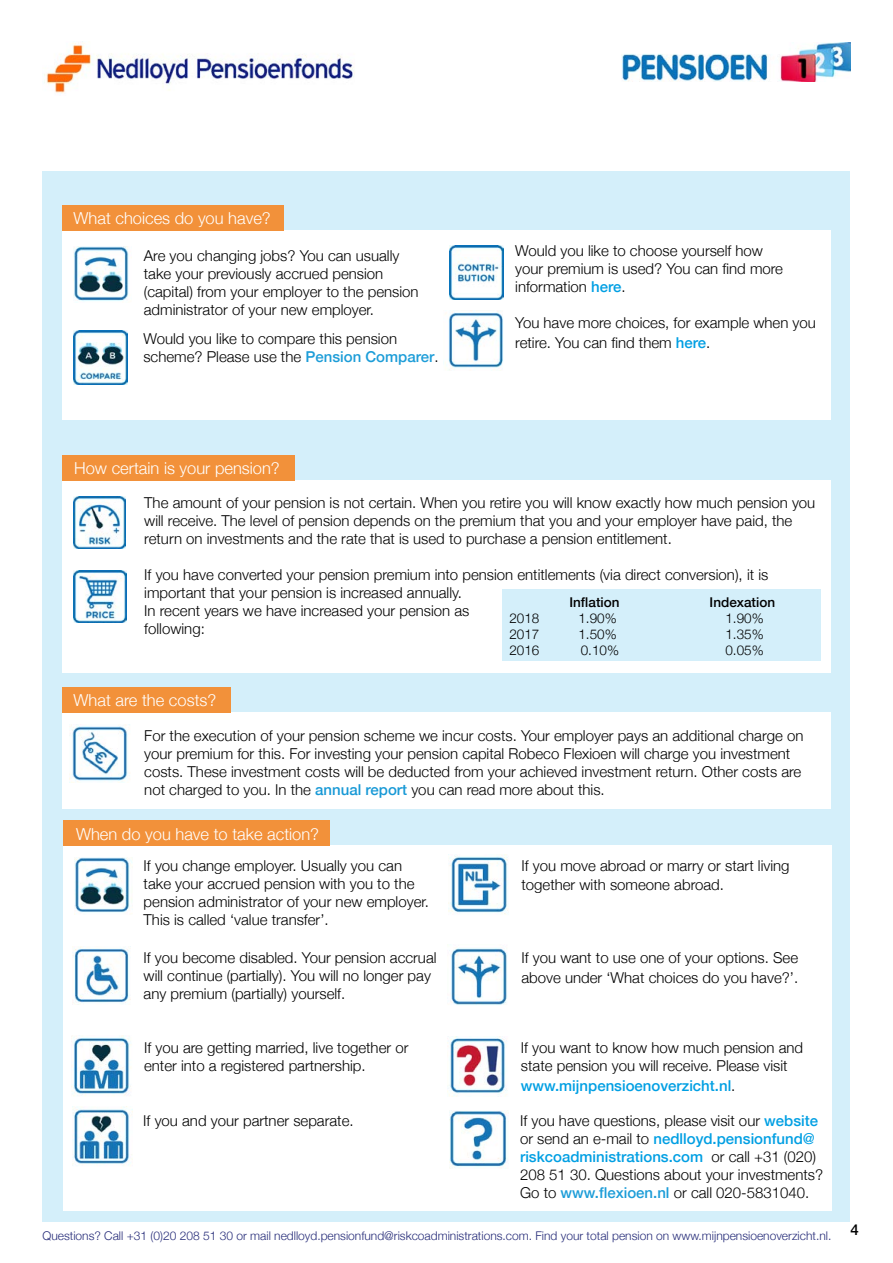
<style>
.page{position:relative;width:893px;height:1263px;background:#fff}
.page>*{position:absolute;margin:0;border:0;box-sizing:border-box;transform-origin:0 0}
.t1{font:300 16.5px "Helvetica Neue";color:#fff}
.t2{font:300 15px/18px "Helvetica Neue";color:#000}
.t3{font:500 15px "Helvetica Neue";color:#009fe3}
.t4{font:500 15px "Helvetica Neue";color:#000}
.t5{font:300 13.5px "Helvetica Neue";color:#000}
.t6{font:500 13.5px "Helvetica Neue";color:#000}
.t7{font:300 12px "Helvetica Neue";color:#252b78}
.s1{font-weight:500;color:#009fe3}
.s2{font-weight:500;color:#1d9dd8}
.s3{font-weight:500;color:#1899d6}
.s4{font-weight:300;color:#000}
</style>
<div class="page">
<div style="left:43px;top:171px;width:807px;height:1050px;background:#d4effa"></div>
<div style="left:62px;top:230px;width:768px;height:189px;background:#fff"></div>
<div style="left:62px;top:205px;width:221px;height:25px;background:#f2913a"></div>
<div style="left:62px;top:481px;width:769px;height:192px;background:#fff"></div>
<div style="left:62px;top:455px;width:233px;height:26px;background:#f2913a"></div>
<div style="left:62px;top:712px;width:768px;height:97px;background:#fff"></div>
<div style="left:62px;top:687px;width:168px;height:25px;background:#f2913a"></div>
<img style="left:74px;top:246px;width:56px;height:56px">
<img style="left:445px;top:311px;width:58px;height:59px">
<img style="left:71px;top:725px;width:59px;height:58px">
<img style="left:44px;top:43px;width:311px;height:51px">
<div style="left:63px;top:846px;width:768px;height:365px;background:#fff"></div>
<div style="left:63px;top:821px;width:267px;height:25px;background:#f2913a"></div>
<img style="left:74px;top:857px;width:58px;height:57px">
<img style="left:72px;top:946px;width:59px;height:59px">
<img style="left:449px;top:855px;width:59px;height:60px">
<img style="left:72px;top:1036px;width:59px;height:60px">
<img style="left:73px;top:1107px;width:59px;height:57px">
<img style="left:447px;top:1036px;width:60px;height:60px">
<img style="left:449px;top:1110px;width:59px;height:58px">
<img style="left:449px;top:948px;width:59px;height:57px">
<img style="left:621px;top:43px;width:229px;height:39px">
<div style="left:502px;top:589px;width:319px;height:71px;background:#d4effa"></div>
<img style="left:74px;top:570px;width:52px;height:53px">
<img style="left:449px;top:245px;width:55px;height:55px">
<img style="left:74px;top:330px;width:54px;height:54px">
<img style="left:74px;top:496px;width:52px;height:52px">
<p class="t1" style="left:74px;top:205px;width:199px">What choices do you have?</p>
<p class="t2" style="left:144px;top:245px;width:276px">Are you changing jobs? You can usually take your previously accrued pension (capital) from your employer to the pension administrator of your new employer.</p>
<p class="t2" style="left:515px;top:241px;width:269px">Would you like to choose yourself how your premium is used? You can find more information <span class="s1">here</span>.</p>
<p class="t2" style="left:515px;top:312px;width:302px;line-height:19.8px">You have more choices, for example when you retire. You can find them <span class="s1">here</span>.</p>
<p class="t2" style="left:143px;top:329px;width:297px">Would you like to compare this pension scheme? Please use the <span class="s2">Pension Comparer</span>.</p>
<p class="t1" style="left:74px;top:455px;width:207px">How certain is your pension?</p>
<p class="t2" style="left:144px;top:492px;width:673px">The amount of your pension is not certain. When you retire you will know exactly how much pension you will receive. The level of pension depends on the premium that you and your employer have paid, the return on investments and the rate that is used to purchase a pension entitlement.</p>
<p class="t2" style="left:144px;top:564px;width:626px">If you have converted your pension premium into pension entitlements (via direct conversion), it is important that your pension is increased annually.<br>In recent years we have increased your pension as<br>following:</p>
<p class="t6" style="left:569px;top:591px;width:52px">Inflation</p>
<p class="t6" style="left:710px;top:591px;width:67px">Indexation</p>
<p class="t5" style="left:509px;top:607px;width:32px">2018</p>
<p class="t5" style="left:578px;top:607px;width:40px">1.90%</p>
<p class="t5" style="left:725px;top:607px;width:40px">1.90%</p>
<p class="t5" style="left:509px;top:623px;width:32px">2017</p>
<p class="t5" style="left:578px;top:623px;width:40px">1.50%</p>
<p class="t5" style="left:725px;top:623px;width:40px">1.35%</p>
<p class="t5" style="left:509px;top:639px;width:32px">2016</p>
<p class="t5" style="left:581px;top:639px;width:40px">0.10%</p>
<p class="t5" style="left:725px;top:639px;width:40px">0.05%</p>
<p class="t1" style="left:74px;top:687px;width:144px">What are the costs?</p>
<p class="t2" style="left:144px;top:726px;width:661px">For the execution of your pension scheme we incur costs. Your employer pays an additional charge on your premium for this. For investing your pension capital Robeco Flexioen will charge you investment costs. These investment costs will be deducted from your achieved investment return. Other costs are not charged to you. In the <span class="s3">annual report</span> you can read more about this.</p>
<p class="t1" style="left:76px;top:821px;width:244px">When do you have to take action?</p>
<p class="t2" style="left:144px;top:855px;width:287px">If you change employer. Usually you can take your accrued pension with you to the pension administrator of your new employer.<br>This is called ‘value transfer’.</p>
<p class="t2" style="left:521px;top:854px;width:270px;line-height:19.8px">If you move abroad or marry or start living together with someone abroad.</p>
<p class="t2" style="left:144px;top:947px;width:294px">If you become disabled. Your pension accrual will continue (partially). You will no longer pay any premium (partially) yourself.</p>
<p class="t2" style="left:521px;top:946px;width:278px;line-height:19.8px">If you want to use one of your options. See above under ‘What choices do you have?’.</p>
<p class="t2" style="left:144px;top:1038px;width:266px">If you are getting married, live together or enter into a registered partnership.</p>
<p class="t2" style="left:521px;top:1038px;width:284px">If you want to know how much pension and state pension you will receive. Please visit</p>
<p class="t3" style="left:521px;top:1074px;width:216px">www.mijnpensioenoverzicht.nl<span class="s4">.</span></p>
<p class="t2" style="left:143px;top:1110px;width:212px">If you and your partner separate.</p>
<p class="t2" style="left:520px;top:1110px;width:305px">If you have questions, please visit our <span class="s1">website </span>or send an e-mail to <span class="s1">nedlloyd.pensionfund@ riskcoadministrations.com</span> or call +31 (020)<br>208 51 30. Questions about your investments?<br>Go to <span class="s2">www.flexioen.nl</span> or call 020-5831040.</p>
<p class="t7" style="left:43px;top:1225px;width:790px">Questions? Call +31 (0)20 208 51 30 or mail nedlloyd.pensionfund@riskcoadministrations.com. Find your total pension on www.mijnpensioenoverzicht.nl.</p>
<p class="t4" style="left:850px;top:1218px;width:10px">4</p>
</div>
